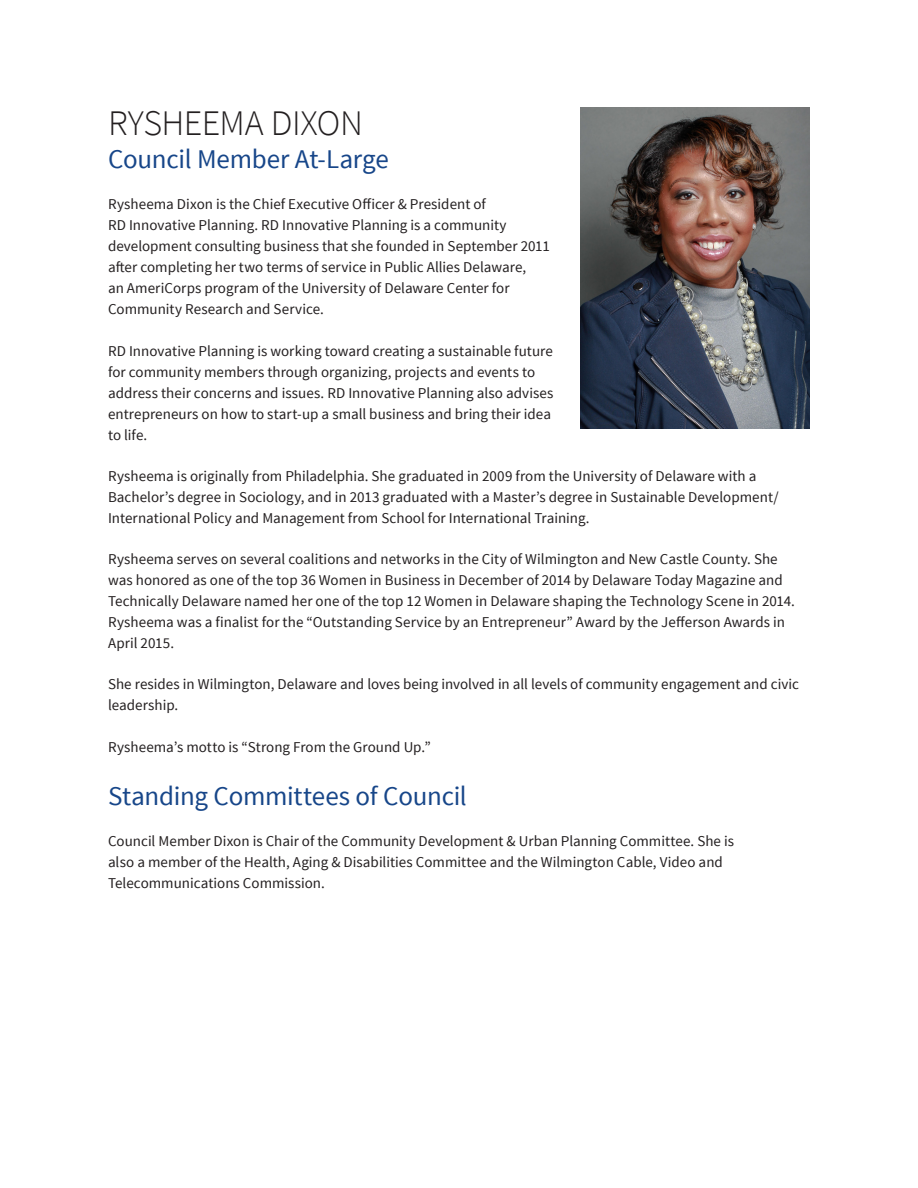
<style>
.page{position:relative;width:918px;height:1188px;background:#fff}
.page>*{position:absolute;margin:0;border:0;box-sizing:border-box;transform-origin:0 0}
.Member_Name{font:300 36px "Source Sans Pro";letter-spacing:-.015em;color:#231f20}
.Subheadline{font:27px "Source Sans Pro";letter-spacing:-.01em;color:#174689}
.Subheadline-2{font:15px/21px "Source Sans Pro";color:#231f20}
.Content{font:15px/21px "Source Sans Pro";color:#231f20}
</style>
<div class="page">
<img style="left:580px;top:108px;width:230px;height:320px">
<p class="Member_Name" style="left:108px;top:101px;width:256px">RYSHEEMA DIXON</p>
<p class="Subheadline" style="left:108px;top:142px;width:282px">Council Member At-Large</p>
<p class="Subheadline-2" style="left:108px;top:194px;width:444px">Rysheema Dixon is the Chief Executive Officer &amp; President of<br>RD Innovative Planning. RD Innovative Planning is a community development consulting business that she founded in September 2011 after completing her two terms of service in Public Allies Delaware,<br>an AmeriCorps program of the University of Delaware Center for Community Research and Service.</p>
<p class="Subheadline-2" style="left:108px;top:340px;width:447px">RD Innovative Planning is working toward creating a sustainable future for community members through organizing, projects and events to address their concerns and issues. RD Innovative Planning also advises entrepreneurs on how to start-up a small business and bring their idea to life.</p>
<p class="Subheadline-2" style="left:108px;top:466px;width:672px">Rysheema is originally from Philadelphia. She graduated in 2009 from the University of Delaware with a<br>Bachelor’s degree in Sociology, and in 2013 graduated with a Master’s degree in Sustainable Development/<br>International Policy and Management from School for International Training.</p>
<p class="Subheadline-2" style="left:108px;top:549px;width:688px">Rysheema serves on several coalitions and networks in the City of Wilmington and New Castle County. She was honored as one of the top 36 Women in Business in December of 2014 by Delaware Today Magazine and Technically Delaware named her one of the top 12 Women in Delaware shaping the Technology Scene in 2014.<br>Rysheema was a finalist for the “Outstanding Service by an Entrepreneur” Award by the Jefferson Awards in April 2015.</p>
<p class="Subheadline-2" style="left:108px;top:674px;width:693px">She resides in Wilmington, Delaware and loves being involved in all levels of community engagement and civic leadership.</p>
<p class="Subheadline-2" style="left:108px;top:736px;width:324px">Rysheema’s motto is “Strong From the Ground Up.”</p>
<p class="Subheadline" style="left:108px;top:779px;width:360px">Standing Committees of Council</p>
<p class="Content" style="left:108px;top:831px;width:628px">Council Member Dixon is Chair of the Community Development &amp; Urban Planning Committee. She is also a member of the Health, Aging &amp; Disabilities Committee and the Wilmington Cable, Video and<br>Telecommunications Commission.</p>
</div>
